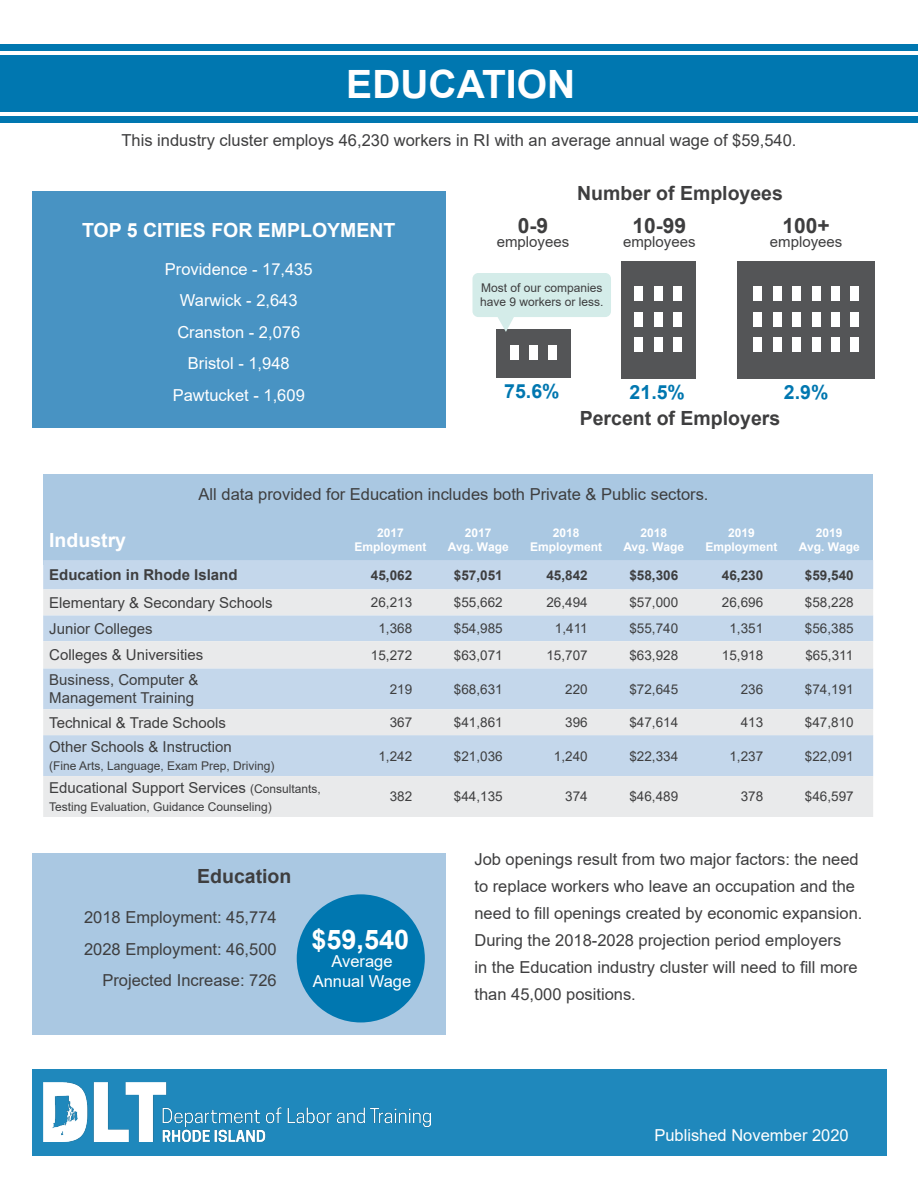
<style>
.page{position:relative;width:918px;height:1188px;background:#fff}
.page>*{position:absolute;margin:0;border:0;box-sizing:border-box;transform-origin:0 0}
.t1{font:700 39px "Arial";color:#fff}
.t2{font:700 27px "Arial";color:#fff}
.t3{font:700 21px "Arial";color:#3e3e3f}
.t4{font:700 19.5px "Arial";color:#3e3e3f}
.t5{font:700 19.5px "Arial";color:#fff}
.t6{font:700 19.5px "Arial";color:#0077b0}
.t7{font:16.5px/27px "Arial";color:#3e3e3f}
.t8{font:16.5px "Arial";color:#fff}
.t9{font:15px/18px "Arial";color:#3e3e3f}
.t10{font:700 15px "Arial";color:#3e3e3f}
.t11{font:13.5px "Arial";color:#3e3e3f}
.t12{font:700 13.5px "Arial";color:#3e3e3f}
.t13{font:12px "Arial";color:#3e3e3f}
.t14{font:700 12px/14.4px "Arial";color:#fff;text-align:center}
.s1{font-size:12px}
</style>
<div class="page">
<div style="left:496px;top:330px;width:75px;height:48px;background:#545557"></div>
<div style="left:510px;top:345px;width:9px;height:15px;background:#fff"></div>
<div style="left:529px;top:345px;width:9px;height:15px;background:#fff"></div>
<div style="left:548px;top:345px;width:9px;height:15px;background:#fff"></div>
<div style="left:621px;top:261px;width:75px;height:118px;background:#545557"></div>
<div style="left:635px;top:312px;width:8px;height:14px;background:#fff"></div>
<div style="left:654px;top:312px;width:9px;height:14px;background:#fff"></div>
<div style="left:673px;top:312px;width:9px;height:14px;background:#fff"></div>
<div style="left:635px;top:286px;width:8px;height:15px;background:#fff"></div>
<div style="left:654px;top:286px;width:9px;height:15px;background:#fff"></div>
<div style="left:673px;top:286px;width:9px;height:15px;background:#fff"></div>
<div style="left:635px;top:338px;width:8px;height:14px;background:#fff"></div>
<div style="left:654px;top:338px;width:9px;height:14px;background:#fff"></div>
<div style="left:673px;top:338px;width:9px;height:14px;background:#fff"></div>
<div style="left:738px;top:261px;width:137px;height:118px;background:#545557"></div>
<div style="left:754px;top:312px;width:8px;height:14px;background:#fff"></div>
<div style="left:773px;top:312px;width:8px;height:14px;background:#fff"></div>
<div style="left:792px;top:312px;width:9px;height:14px;background:#fff"></div>
<div style="left:812px;top:312px;width:8px;height:14px;background:#fff"></div>
<div style="left:831px;top:312px;width:9px;height:14px;background:#fff"></div>
<div style="left:850px;top:312px;width:9px;height:14px;background:#fff"></div>
<div style="left:754px;top:286px;width:8px;height:15px;background:#fff"></div>
<div style="left:773px;top:286px;width:8px;height:15px;background:#fff"></div>
<div style="left:792px;top:286px;width:9px;height:15px;background:#fff"></div>
<div style="left:812px;top:286px;width:8px;height:15px;background:#fff"></div>
<div style="left:831px;top:286px;width:9px;height:15px;background:#fff"></div>
<div style="left:850px;top:286px;width:9px;height:15px;background:#fff"></div>
<div style="left:754px;top:338px;width:8px;height:14px;background:#fff"></div>
<div style="left:773px;top:338px;width:8px;height:14px;background:#fff"></div>
<div style="left:792px;top:338px;width:9px;height:14px;background:#fff"></div>
<div style="left:812px;top:338px;width:8px;height:14px;background:#fff"></div>
<div style="left:831px;top:338px;width:9px;height:14px;background:#fff"></div>
<div style="left:850px;top:338px;width:9px;height:14px;background:#fff"></div>
<div style="left:32px;top:1069px;width:855px;height:87px;background:#1f88bc"></div>
<div style="left:32px;top:853px;width:414px;height:182px;background:#aac8e2"></div>
<div style="left:297px;top:894px;width:128px;height:128px;background:#0077b0;border-radius:50%"></div>
<svg style="left:472px;top:273px;width:139px;height:59px"></svg>
<div style="left:32px;top:191px;width:414px;height:237px;background:#4893c3"></div>
<div style="left:0;top:56px;width:918px;height:56px;background:#0077b0"></div>
<div style="left:0;top:116px;width:918px;height:7px;background:#0077b0"></div>
<div style="left:0;top:44px;width:918px;height:7px;background:#0077b0"></div>
<div style="left:43px;top:474px;width:830px;height:90px;background:#aac8e2"></div>
<div style="left:43px;top:560px;width:830px;height:29px;background:#c4d7eb"></div>
<svg style="left:43px;top:589px;width:830px;height:228px;background:#d7e1eb"></svg>
<img style="left:43px;top:1082px;width:388px;height:59px">
<p class="t1" style="left:346px;top:57px;width:230px">EDUCATION</p>
<p class="t7" style="left:121px;top:127px;width:676px">This industry cluster employs 46,230 workers in RI with an average annual wage of $59,540.</p>
<p class="t5" style="left:82px;top:217px;width:315px">TOP 5 CITIES FOR EMPLOYMENT</p>
<p class="t8" style="left:165px;top:258px;width:149px">Providence - 17,435</p>
<p class="t8" style="left:180px;top:289px;width:119px">Warwick - 2,643</p>
<p class="t8" style="left:177px;top:321px;width:124px">Cranston - 2,076</p>
<p class="t8" style="left:188px;top:352px;width:103px">Bristol - 1,948</p>
<p class="t8" style="left:173px;top:384px;width:134px">Pawtucket - 1,609</p>
<p class="t3" style="left:518px;top:211px;width:32px">0-9</p>
<p class="t9" style="left:497px;top:232px;width:74px">employees</p>
<p class="t4" style="left:577px;top:180px;width:207px">Number of Employees</p>
<p class="t3" style="left:633px;top:211px;width:55px">10-99</p>
<p class="t9" style="left:623px;top:232px;width:74px">employees</p>
<p class="t3" style="left:783px;top:211px;width:49px">100+</p>
<p class="t9" style="left:770px;top:232px;width:74px">employees</p>
<p class="t13" style="left:481px;top:280px;width:123px">Most of our companies</p>
<p class="t13" style="left:480px;top:293px;width:125px">have 9 workers or less.</p>
<p class="t6" style="left:504px;top:377px;width:57px">75.6%</p>
<p class="t6" style="left:630px;top:378px;width:57px">21.5%</p>
<p class="t6" style="left:784px;top:378px;width:46px">2.9%</p>
<p class="t4" style="left:580px;top:404px;width:202px">Percent of Employers</p>
<p class="t7" style="left:199px;top:481px;width:511px">All data provided for Education includes both Private &amp; Public sectors.</p>
<p class="t5" style="left:49px;top:526px;width:78px">Industry</p>
<p class="t14" style="left:355px;top:525px;width:74px">2017<br>Employment</p>
<p class="t14" style="left:448px;top:525px;width:62px">2017<br>Avg. Wage</p>
<p class="t14" style="left:530px;top:525px;width:74px">2018<br>Employment</p>
<p class="t14" style="left:623px;top:525px;width:62px">2018<br>Avg. Wage</p>
<p class="t14" style="left:706px;top:525px;width:74px">2019<br>Employment</p>
<p class="t14" style="left:799px;top:525px;width:62px">2019<br>Avg. Wage</p>
<p class="t10" style="left:49px;top:564px;width:190px">Education in Rhode Island</p>
<p class="t12" style="left:371px;top:565px;width:43px">45,062</p>
<p class="t12" style="left:454px;top:565px;width:50px">$57,051</p>
<p class="t12" style="left:546px;top:565px;width:43px">45,842</p>
<p class="t12" style="left:629px;top:565px;width:50px">$58,306</p>
<p class="t12" style="left:722px;top:565px;width:43px">46,230</p>
<p class="t12" style="left:805px;top:565px;width:50px">$59,540</p>
<p class="t9" style="left:49px;top:593px;width:225px">Elementary &amp; Secondary Schools</p>
<p class="t11" style="left:371px;top:593px;width:43px">26,213</p>
<p class="t11" style="left:454px;top:593px;width:50px">$55,662</p>
<p class="t11" style="left:546px;top:593px;width:43px">26,494</p>
<p class="t11" style="left:629px;top:593px;width:50px">$57,000</p>
<p class="t11" style="left:722px;top:593px;width:43px">26,696</p>
<p class="t11" style="left:805px;top:593px;width:50px">$58,228</p>
<p class="t9" style="left:49px;top:619px;width:105px">Junior Colleges</p>
<p class="t11" style="left:378px;top:619px;width:35px">1,368</p>
<p class="t11" style="left:454px;top:619px;width:50px">$54,985</p>
<p class="t11" style="left:555px;top:619px;width:34px">1,411</p>
<p class="t11" style="left:629px;top:619px;width:50px">$55,740</p>
<p class="t11" style="left:729px;top:619px;width:35px">1,351</p>
<p class="t11" style="left:805px;top:619px;width:50px">$56,385</p>
<p class="t9" style="left:49px;top:646px;width:156px">Colleges &amp; Universities</p>
<p class="t11" style="left:371px;top:646px;width:43px">15,272</p>
<p class="t11" style="left:454px;top:646px;width:50px">$63,071</p>
<p class="t11" style="left:546px;top:646px;width:43px">15,707</p>
<p class="t11" style="left:629px;top:646px;width:50px">$63,928</p>
<p class="t11" style="left:722px;top:646px;width:43px">15,918</p>
<p class="t11" style="left:805px;top:646px;width:49px">$65,311</p>
<p class="t9" style="left:49px;top:671px;width:151px">Business, Computer &amp;<br>Management Training</p>
<p class="t11" style="left:390px;top:680px;width:24px">219</p>
<p class="t11" style="left:454px;top:680px;width:50px">$68,631</p>
<p class="t11" style="left:565px;top:680px;width:24px">220</p>
<p class="t11" style="left:629px;top:680px;width:50px">$72,645</p>
<p class="t11" style="left:741px;top:680px;width:24px">236</p>
<p class="t11" style="left:805px;top:680px;width:50px">$74,191</p>
<p class="t9" style="left:49px;top:713px;width:178px">Technical &amp; Trade Schools</p>
<p class="t11" style="left:390px;top:713px;width:24px">367</p>
<p class="t11" style="left:454px;top:713px;width:50px">$41,861</p>
<p class="t11" style="left:565px;top:713px;width:24px">396</p>
<p class="t11" style="left:629px;top:713px;width:50px">$47,614</p>
<p class="t11" style="left:741px;top:713px;width:24px">413</p>
<p class="t11" style="left:805px;top:713px;width:50px">$47,810</p>
<p class="t9" style="left:49px;top:738px;width:184px">Other Schools &amp; Instruction</p>
<p class="t13" style="left:49px;top:758px;width:227px">(Fine Arts, Language, Exam Prep, Driving)</p>
<p class="t11" style="left:378px;top:746px;width:35px">1,242</p>
<p class="t11" style="left:454px;top:746px;width:50px">$21,036</p>
<p class="t11" style="left:554px;top:746px;width:35px">1,240</p>
<p class="t11" style="left:629px;top:746px;width:50px">$22,334</p>
<p class="t11" style="left:729px;top:746px;width:35px">1,237</p>
<p class="t11" style="left:805px;top:746px;width:50px">$22,091</p>
<p class="t9" style="left:49px;top:779px;width:273px">Educational Support Services <span class="s1">(Consultants,</span></p>
<p class="t13" style="left:49px;top:799px;width:224px">Testing Evaluation, Guidance Counseling)</p>
<p class="t11" style="left:390px;top:787px;width:24px">382</p>
<p class="t11" style="left:454px;top:787px;width:50px">$44,135</p>
<p class="t11" style="left:565px;top:787px;width:24px">374</p>
<p class="t11" style="left:629px;top:787px;width:50px">$46,489</p>
<p class="t11" style="left:741px;top:787px;width:24px">378</p>
<p class="t11" style="left:805px;top:787px;width:50px">$46,597</p>
<p class="t4" style="left:197px;top:862px;width:96px">Education</p>
<p class="t7" style="left:84px;top:904px;width:194px">2018 Employment: 45,774</p>
<p class="t7" style="left:84px;top:935px;width:194px">2028 Employment: 46,500</p>
<p class="t7" style="left:102px;top:967px;width:176px">Projected Increase: 726</p>
<p class="t2" style="left:312px;top:920px;width:99px">$59,540</p>
<p class="t8" style="left:331px;top:950px;width:63px">Average</p>
<p class="t8" style="left:313px;top:970px;width:100px">Annual Wage</p>
<p class="t7" style="left:474px;top:846px;width:389px">Job openings result from two major factors: the need to replace workers who leave an occupation and the need to fill openings created by economic expansion.<br>During the 2018-2028 projection period employers<br>in the Education industry cluster will need to fill more than 45,000 positions.</p>
<p class="t8" style="left:654px;top:1123px;width:196px">Published November 2020</p>
</div>
